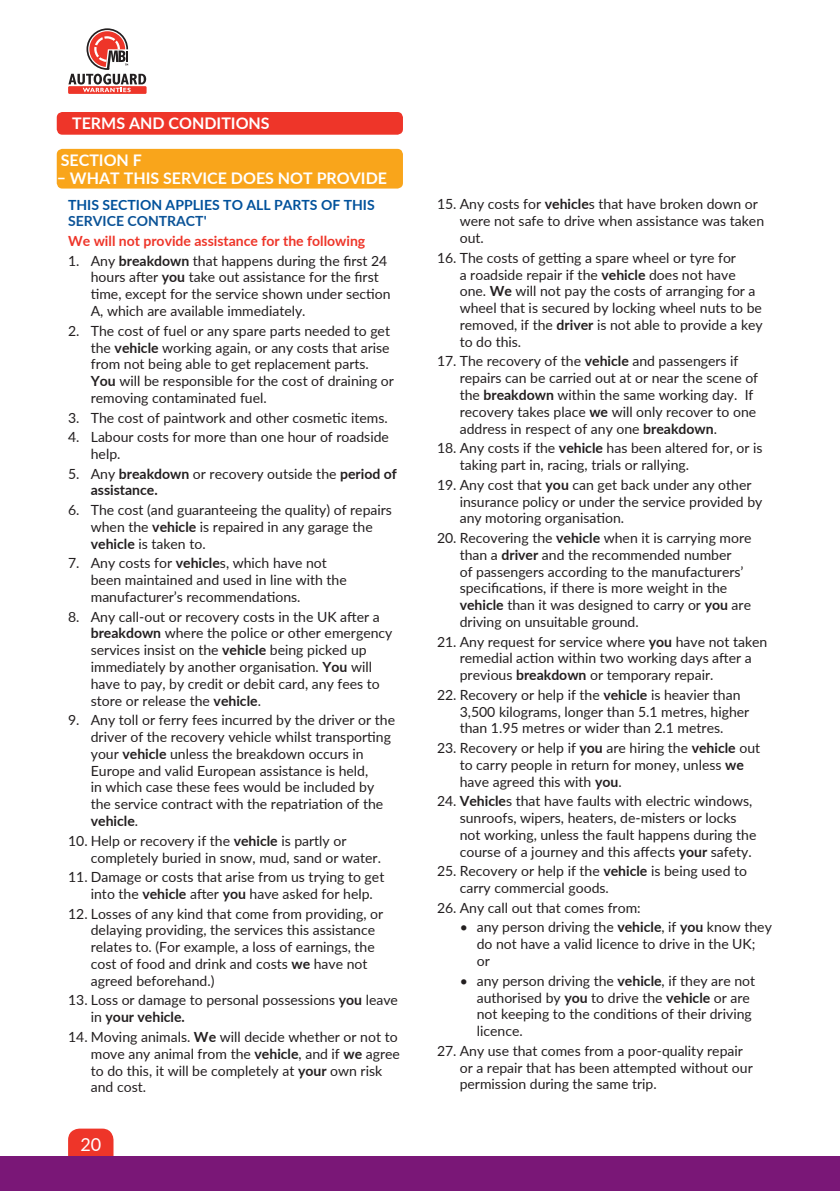
<style>
.page{position:relative;width:840px;height:1191px;background:#fff}
.page>*{position:absolute;margin:0;border:0;box-sizing:border-box;transform-origin:0 0}
.t1{font:18px "Lato";color:#fff}
.t2{font:700 16px "Lato";color:#fff}
.t3{font:14px/16.8px "Lato";color:#231f20}
.t4{font:700 14px/16.8px "Lato";color:#231f20}
.t5{font:700 14px/16.8px "Lato";color:#01519b}
.t6{font:700 14px "Lato";color:#ee3529}
.s1{color:#0b5397}
.s2{font-weight:700}
.s3{font-weight:400}
</style>
<div class="page">
<div style="left:68px;top:1128px;width:45px;height:63px;background:#ee3529;border-radius:11px"></div>
<div style="left:0;top:1157px;width:839px;height:34px;background:#7a1777"></div>
<hr style="left:839px;top:1157px;width:1px;height:34px;background:#7a1777">
<svg style="left:68px;top:86px;width:78px;height:8px"></svg>
<svg style="left:68px;top:28px;width:78px;height:64px"></svg>
<div style="left:57px;top:112px;width:346px;height:23px;background:#ee3529;border-radius:6px"></div>
<div style="left:57px;top:149px;width:346px;height:39px;background:#f9a51b;border-radius:6px"></div>
<p class="t2" style="left:72px;top:111px;width:199px">TERMS AND CONDITIONS</p>
<p class="t2" style="left:61px;top:148px;width:83px">SECTION F</p>
<p class="t2" style="left:57px;top:166px;width:331px">– WHAT THIS SERVICE DOES NOT PROVIDE</p>
<p class="t5" style="left:68px;top:195px;width:308px">THIS SECTION APPLIES TO ALL PARTS OF THIS<br><span class="s1">SERVICE CONTRACT</span>'</p>
<p class="t6" style="left:68px;top:231px;width:298px">We will not provide assistance for the following</p>
<p class="t3" style="left:91px;top:251px;width:301px;text-indent:-23px">1. Any <span class="s2">breakdown</span> that happens during the first 24 hours after <span class="s2">you</span> take out assistance for the first time, except for the service shown under section A, which are available immediately.</p>
<p class="t3" style="left:91px;top:321px;width:304px;text-indent:-23px">2. The cost of fuel or any spare parts needed to get the <span class="s2">vehicle</span> working again, or any costs that arise from not being able to get replacement parts.<br><span class="s2">You</span> will be responsible for the cost of draining or removing contaminated fuel.</p>
<p class="t3" style="left:68px;top:408px;width:321px">3. The cost of paintwork and other cosmetic items.</p>
<p class="t3" style="left:91px;top:428px;width:299px;text-indent:-23px">4. Labour costs for more than one hour of roadside help.</p>
<p class="t4" style="left:91px;top:464px;width:307px;text-indent:-23px"><span class="s3">5. Any</span> breakdown <span class="s3">or recovery outside the</span> period of assistance.</p>
<p class="t3" style="left:91px;top:501px;width:302px;text-indent:-23px">6. The cost (and guaranteeing the quality) of repairs when the <span class="s2">vehicle</span> is repaired in any garage the <span class="s2">vehicle</span> is taken to.</p>
<p class="t3" style="left:91px;top:554px;width:257px;text-indent:-23px">7. Any costs for <span class="s2">vehicle</span>s, which have not been maintained and used in line with the manufacturer’s recommendations.</p>
<p class="t3" style="left:91px;top:607px;width:303px;text-indent:-23px">8. Any call-out or recovery costs in the UK after a <span class="s2">breakdown</span> where the police or other emergency services insist on the <span class="s2">vehicle</span> being picked up immediately by another organisation. <span class="s2">You</span> will have to pay, by credit or debit card, any fees to store or release the <span class="s2">vehicle</span>.</p>
<p class="t3" style="left:91px;top:711px;width:306px;text-indent:-23px">9. Any toll or ferry fees incurred by the driver or the driver of the recovery vehicle whilst transporting your <span class="s2">vehicle</span> unless the breakdown occurs in Europe and valid European assistance is held,<br>in which case these fees would be included by the service contract with the repatriation of the <span class="s2">vehicle</span>.</p>
<p class="t3" style="left:91px;top:831px;width:291px;text-indent:-23px">10. Help or recovery if the <span class="s2">vehicle</span> is partly or completely buried in snow, mud, sand or water.</p>
<p class="t3" style="left:91px;top:868px;width:295px;text-indent:-23px">11. Damage or costs that arise from us trying to get into the <span class="s2">vehicle</span> after <span class="s2">you</span> have asked for help.</p>
<p class="t3" style="left:91px;top:904px;width:294px;text-indent:-23px">12. Losses of any kind that come from providing, or delaying providing, the services this assistance relates to. (For example, a loss of earnings, the cost of food and drink and costs <span class="s2">we</span> have not agreed beforehand.)</p>
<p class="t3" style="left:91px;top:991px;width:308px;text-indent:-23px">13. Loss or damage to personal possessions <span class="s2">you</span> leave in <span class="s2">your vehicle.</span></p>
<p class="t3" style="left:91px;top:1027px;width:310px;text-indent:-23px">14. Moving animals. <span class="s2">We</span> will decide whether or not to move any animal from the <span class="s2">vehicle</span>, and if <span class="s2">we</span> agree to do this, it will be completely at <span class="s2">your</span> own risk and cost.</p>
<p class="t1" style="left:80px;top:1131px;width:22px">20</p>
<p class="t3" style="left:459px;top:195px;width:306px;text-indent:-23px">15. Any costs for <span class="s2">vehicle</span>s that have broken down or were not safe to drive when assistance was taken out.</p>
<p class="t3" style="left:459px;top:249px;width:304px;text-indent:-23px">16. The costs of getting a spare wheel or tyre for<br>a roadside repair if the <span class="s2">vehicle</span> does not have one. <span class="s2">We</span> will not pay the costs of arranging for a wheel that is secured by locking wheel nuts to be removed, if the <span class="s2">driver</span> is not able to provide a key to do this.</p>
<p class="t3" style="left:459px;top:352px;width:300px;text-indent:-23px">17. The recovery of the <span class="s2">vehicle</span> and passengers if repairs can be carried out at or near the scene of the <span class="s2">breakdown</span> within the same working day. If recovery takes place <span class="s2">we</span> will only recover to one address in respect of any one <span class="s2">breakdown</span>.</p>
<p class="t3" style="left:459px;top:439px;width:304px;text-indent:-23px">18. Any costs if the <span class="s2">vehicle</span> has been altered for, or is taking part in, racing, trials or rallying.</p>
<p class="t3" style="left:459px;top:475px;width:304px;text-indent:-23px">19. Any cost that <span class="s2">you</span> can get back under any other insurance policy or under the service provided by any motoring organisation.</p>
<p class="t3" style="left:459px;top:529px;width:293px;text-indent:-23px">20. Recovering the <span class="s2">vehicle</span> when it is carrying more than a <span class="s2">driver</span> and the recommended number<br>of passengers according to the manufacturers’ specifications, if there is more weight in the <span class="s2">vehicle</span> than it was designed to carry or <span class="s2">you</span> are driving on unsuitable ground.</p>
<p class="t3" style="left:459px;top:632px;width:309px;text-indent:-23px">21. Any request for service where <span class="s2">you</span> have not taken remedial action within two working days after a previous <span class="s2">breakdown</span> or temporary repair.</p>
<p class="t3" style="left:459px;top:686px;width:291px;text-indent:-23px">22. Recovery or help if the <span class="s2">vehicle</span> is heavier than<br>3,500 kilograms, longer than 5.1 metres, higher than 1.95 metres or wider than 2.1 metres.</p>
<p class="t3" style="left:459px;top:739px;width:302px;text-indent:-23px">23. Recovery or help if <span class="s2">you</span> are hiring the <span class="s2">vehicle</span> out to carry people in return for money, unless <span class="s2">we </span>have agreed this with <span class="s2">you</span>.</p>
<p class="t3" style="left:459px;top:792px;width:298px;text-indent:-23px">24. <span class="s2">Vehicle</span>s that have faults with electric windows, sunroofs, wipers, heaters, de-misters or locks not working, unless the fault happens during the course of a journey and this affects <span class="s2">your</span> safety.</p>
<p class="t3" style="left:459px;top:862px;width:289px;text-indent:-23px">25. Recovery or help if the <span class="s2">vehicle</span> is being used to carry commercial goods.</p>
<p class="t3" style="left:437px;top:898px;width:205px">26. Any call out that comes from:</p>
<p class="t3" style="left:476px;top:918px;width:296px;text-indent:-17px">• any person driving the <span class="s2">vehicle</span>, if <span class="s2">you</span> know they do not have a valid licence to drive in the UK; or</p>
<p class="t3" style="left:476px;top:971px;width:280px;text-indent:-17px">• any person driving the <span class="s2">vehicle</span>, if they are not authorised by <span class="s2">you</span> to drive the <span class="s2">vehicle</span> or are not keeping to the conditions of their driving licence.</p>
<p class="t3" style="left:459px;top:1041px;width:294px;text-indent:-23px">27. Any use that comes from a poor-quality repair or a repair that has been attempted without our permission during the same trip.</p>
</div>
